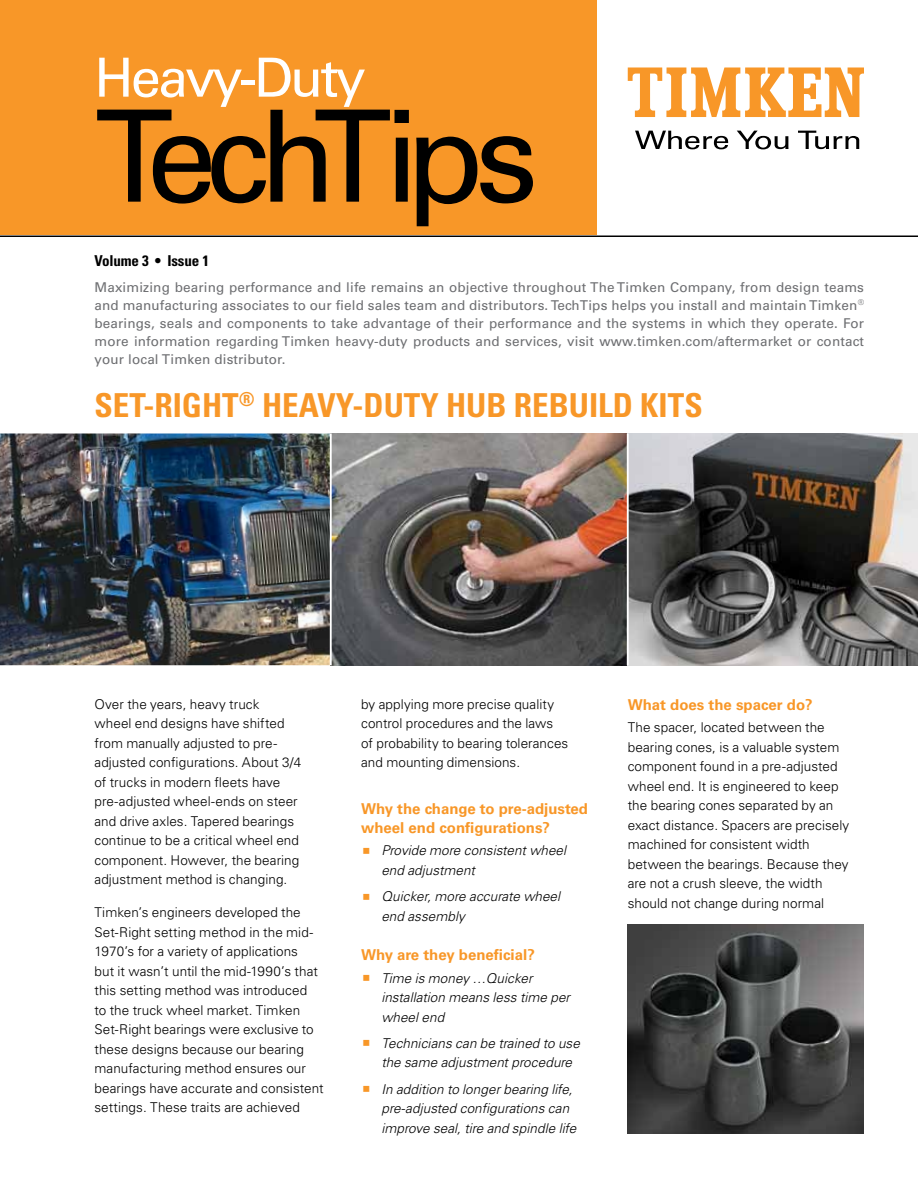
<style>
.page{position:relative;width:918px;height:1188px;background:#fff}
.page>*{position:absolute;margin:0;border:0;box-sizing:border-box;transform-origin:0 0}
.t1{font:127.5px "Univers LT Std";letter-spacing:-.09em;color:#000}
.t2{font:54px "Univers LT Std";letter-spacing:-.05em;color:#fff}
.t3{font:700 condensed 33px "Univers LT Std";color:#f89728}
.t4{font:700 15px/19.5px "Univers LT Std";color:#f89728}
.t5{font:700 condensed 15px "Univers LT Std";letter-spacing:-.01em;color:#000}
.t6{font:300 13.5px/19.5px "Univers LT Std";letter-spacing:.005em;color:#000}
.t7{font:13.5px/18px "Univers LT Std";letter-spacing:.01em;color:#6d6e71;text-align:justify}
.t8{font:italic 300 13.5px/19.5px "Univers LT Std";letter-spacing:.005em;color:#000}
</style>
<div class="page">
<div style="left:0;top:0;width:597px;height:236px;background:#f89728"></div>
<svg style="left:635px;top:131px;width:93px;height:18px"></svg>
<svg style="left:737px;top:131px;width:51px;height:18px"></svg>
<svg style="left:798px;top:131px;width:61px;height:18px"></svg>
<svg style="left:628px;top:68px;width:236px;height:49px"></svg>
<hr style="left:0;top:236px;width:918px;height:1px;background:#000">
<img style="left:0;top:434px;width:918px;height:231px">
<hr style="left:627px;top:434px;width:2px;height:231px;background:#fff">
<hr style="left:330px;top:434px;width:2px;height:231px;background:#fff">
<img style="left:628px;top:924px;width:236px;height:210px">
<h2 class="t2" style="left:94px;top:46px;width:273px">Heavy-Duty</h2>
<h1 class="t1" style="left:94px;top:81px;width:446px">TechTips</h1>
<p class="t5" style="left:94px;top:251px;width:116px">VOLUME 3 • ISSUE 1</p>
<p class="t7" style="left:94px;top:278px;width:771px">Maximizing bearing performance and life remains an objective throughout The Timken Company, from design teams and manufacturing associates to our field sales team and distributors. TechTips helps you install and maintain Timken<sup>® </sup>bearings, seals and components to take advantage of their performance and the systems in which they operate. For more information regarding Timken heavy-duty products and services, visit www.timken.com/aftermarket or contact your local Timken distributor.</p>
<h3 class="t3" style="left:94px;top:385px;width:610px">SET-RIGHT<sup>®</sup> HEAVY-DUTY HUB REBUILD KITS</h3>
<p class="t6" style="left:94px;top:694px;width:208px">Over the years, heavy truck<br>wheel end designs have shifted from manually adjusted to pre&shy;adjusted configurations. About 3/4 of trucks in modern fleets have pre-adjusted wheel-ends on steer and drive axles. Tapered bearings continue to be a critical wheel end component. However, the bearing adjustment method is changing.</p>
<p class="t6" style="left:94px;top:903px;width:231px">Timken’s engineers developed the Set-Right setting method in the mid-1970’s for a variety of applications<br>but it wasn’t until the mid-1990’s that this setting method was introduced<br>to the truck wheel market. Timken Set-Right bearings were exclusive to these designs because our bearing manufacturing method ensures our bearings have accurate and consistent settings. These traits are achieved</p>
<p class="t6" style="left:361px;top:694px;width:209px">by applying more precise quality control procedures and the laws of probability to bearing tolerances and mounting dimensions.</p>
<p class="t4" style="left:361px;top:799px;width:228px">Why the change to pre-adjusted wheel end configurations?</p>
<p class="t8" style="left:381px;top:841px;width:186px">Provide more consistent wheel end adjustment</p>
<p class="t8" style="left:381px;top:887px;width:180px">Quicker, more accurate wheel end assembly</p>
<p class="t4" style="left:361px;top:946px;width:175px">Why are they beneficial?</p>
<p class="t8" style="left:381px;top:968px;width:190px">Time is money …Quicker installation means less time per wheel end</p>
<p class="t8" style="left:381px;top:1034px;width:200px">Technicians can be trained to use the same adjustment procedure</p>
<p class="t8" style="left:381px;top:1079px;width:196px">In addition to longer bearing life, pre-adjusted configurations can improve seal, tire and spindle life</p>
<p class="t4" style="left:628px;top:695px;width:187px">What does the spacer do?</p>
<p class="t6" style="left:628px;top:718px;width:223px">The spacer, located between the bearing cones, is a valuable system component found in a pre-adjusted wheel end. It is engineered to keep the bearing cones separated by an exact distance. Spacers are precisely machined for consistent width between the bearings. Because they are not a crush sleeve, the width should not change during normal</p>
</div>
